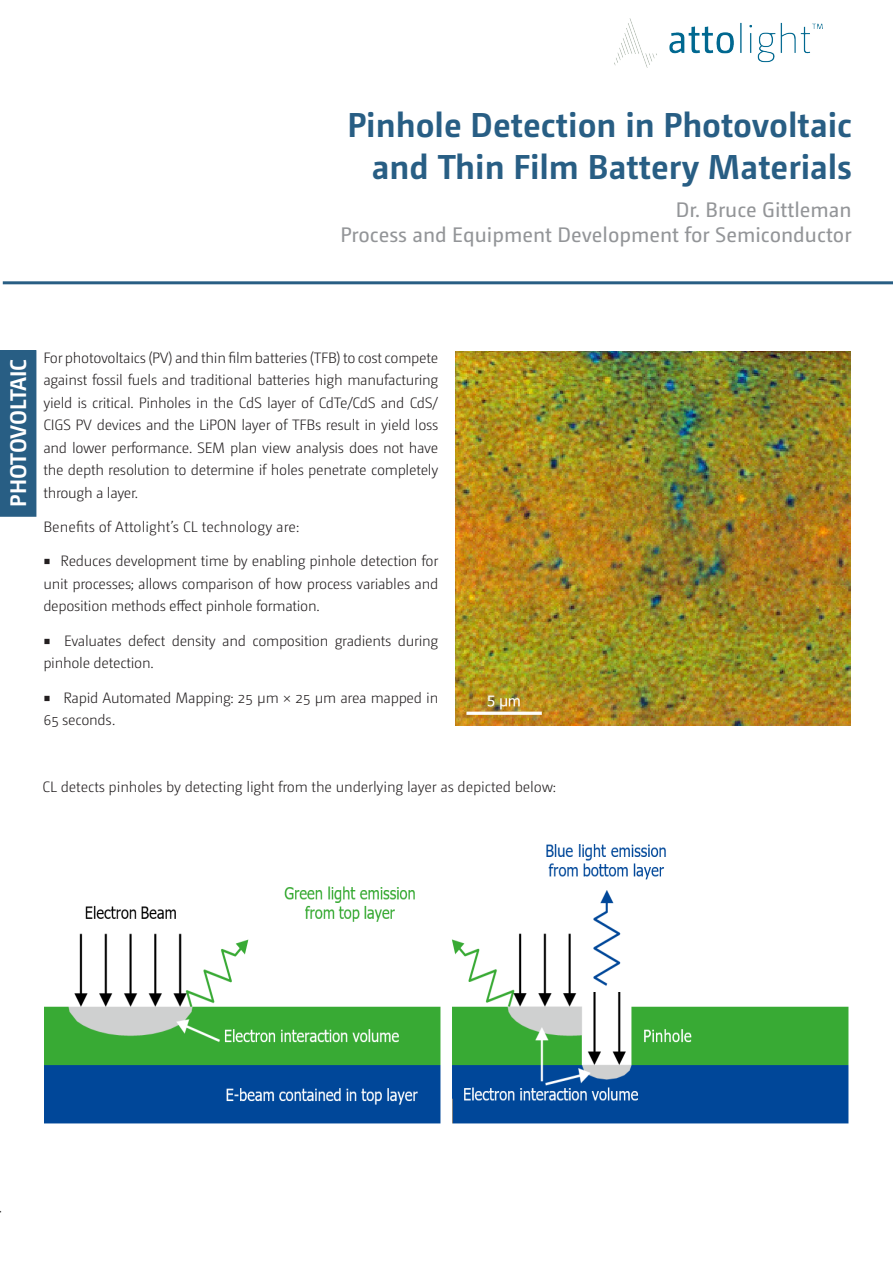
<style>
.page{position:relative;width:893px;height:1263px;background:#fff}
.page>*{position:absolute;margin:0;border:0;box-sizing:border-box;transform-origin:0 0}
.t1{font:700 34.5px "Camingo Dos Pro";color:#285e84}
.t2{font:700 22.5px "Camingo Dos Pro";letter-spacing:-.02em;color:#fff}
.t3{font:21px "Camingo Dos Pro";color:#939598}
.t4{font:300 15px/22.5px "Camingo Dos Pro";letter-spacing:-.02em;color:#231f20;text-align:justify}
.t5{font:300 15px "Camingo Dos Pro";color:#231f20}
.s1{font-family:"Minion Pro";font-weight:400;font-size:18px}
</style>
<div class="page">
<img style="left:614px;top:18px;width:208px;height:49px">
<hr style="left:3px;top:281px;width:890px;height:3px;background:#285e84">
<div style="left:1px;top:351px;width:35px;height:165px;background:#285e84"></div>
<div style="left:0;top:350px;width:36px;height:167px;border:2px solid #285e84"></div>
<img style="left:44px;top:844px;width:805px;height:280px">
<img style="left:456px;top:352px;width:395px;height:374px">
<p class="t1" style="left:348px;top:104px;width:506px">Pinhole Detection in Photovoltaic</p>
<p class="t1" style="left:372px;top:146px;width:482px">and Thin Film Battery Materials</p>
<p class="t3" style="left:676px;top:197px;width:177px">Dr. Bruce Gittleman</p>
<p class="t3" style="left:340px;top:222px;width:513px">Process and Equipment Development for Semiconductor</p>
<p class="t2" style="left:5px;top:507px;width:149px;rotate:-90deg">PHOTOVOLTAIC</p>
<p class="t4" style="left:43px;top:346px;width:396px">For photovoltaics (PV) and thin film batteries (TFB) to cost compete against fossil fuels and traditional batteries high manufacturing yield is critical. Pinholes in the CdS layer of CdTe/CdS and CdS/ CIGS PV devices and the LiPON layer of TFBs result in yield loss and lower performance. SEM plan view analysis does not have the depth resolution to determine if holes penetrate completely through a layer.</p>
<p class="t5" style="left:43px;top:518px;width:257px">Benefits of Attolight’s CL technology are:</p>
<p class="t4" style="left:43px;top:550px;width:396px"><span class="s1">■</span> Reduces development time by enabling pinhole detection for unit processes; allows comparison of how process variables and deposition methods effect pinhole formation.</p>
<p class="t4" style="left:43px;top:629px;width:396px"><span class="s1">■</span> Evaluates defect density and composition gradients during pinhole detection.</p>
<p class="t4" style="left:43px;top:686px;width:396px"><span class="s1">■</span> Rapid Automated Mapping: 25 μm × 25 μm area mapped in<br>65 seconds.</p>
<p class="t4" style="left:43px;top:775px;width:515px">CL detects pinholes by detecting light from the underlying layer as depicted below:</p>
</div>
